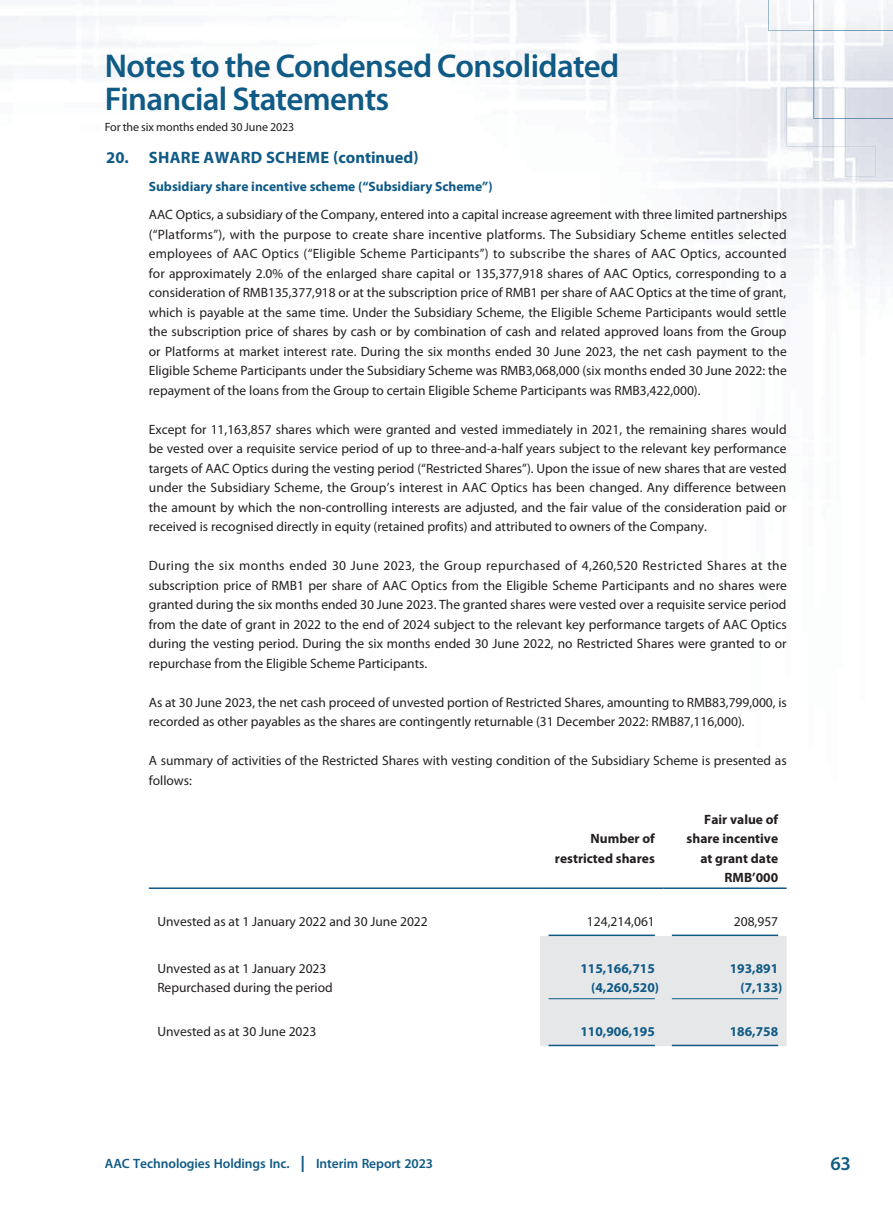
<style>
.page{position:relative;width:893px;height:1212px;background:#fff}
.page>*{position:absolute;margin:0;border:0;box-sizing:border-box;transform-origin:0 0}
.t1{font:600 33px/33px "Myriad Pro";letter-spacing:-.02em;color:#105a86}
.t2{font:600 19.5px "Myriad Pro";color:#105a86}
.t3{font:700 16.5px "Myriad Pro";letter-spacing:.02em;color:#105a86}
.t4{font:13.5px/19.5px "Myriad Pro";color:#231f20;text-align:justify}
.t5{font:700 13.5px "Myriad Pro";color:#105a86}
.t6{font:700 13.5px/19.5px "Myriad Pro";color:#231f20;text-align:right}
.t7{font:600 13.5px "Myriad Pro";letter-spacing:-.005em;color:#105a86}
.t8{font:12px "Myriad Pro";letter-spacing:-.01em;color:#231f20}
.s1{font-size:16.2px}
</style>
<div class="page">
<svg style="left:768px;top:0;width:125px;height:176px"></svg>
<div style="left:540px;top:936px;width:247px;height:110px;background:#e6e7e9"></div>
<hr style="left:149px;top:887px;width:391px;height:2px;background:#105a86">
<hr style="left:540px;top:887px;width:123px;height:2px;background:#105a86">
<hr style="left:663px;top:887px;width:124px;height:2px;background:#105a86">
<hr style="left:549px;top:934px;width:106px;height:2px;background:#105a86">
<hr style="left:672px;top:934px;width:106px;height:2px;background:#105a86">
<hr style="left:549px;top:998px;width:106px;height:1px;background:#105a86">
<hr style="left:672px;top:998px;width:106px;height:1px;background:#105a86">
<hr style="left:549px;top:1045px;width:106px;height:1px;background:#105a86">
<hr style="left:672px;top:1045px;width:106px;height:1px;background:#105a86">
<h1 class="t1" style="left:105px;top:48px;width:516px">Notes to the Condensed Consolidated<br>Financial Statements</h1>
<p class="t8" style="left:105px;top:120px;width:191px">For the six months ended 30 June 2023</p>
<p class="t3" style="left:106px;top:146px;width:314px">20. SHARE AWARD SCHEME (continued)</p>
<p class="t5" style="left:149px;top:178px;width:345px">Subsidiary share incentive scheme (“Subsidiary Scheme”)</p>
<p class="t4" style="left:149px;top:205px;width:640px">AAC Optics, a subsidiary of the Company, entered into a capital increase agreement with three limited partnerships (“Platforms”), with the purpose to create share incentive platforms. The Subsidiary Scheme entitles selected employees of AAC Optics (“Eligible Scheme Participants”) to subscribe the shares of AAC Optics, accounted for approximately 2.0% of the enlarged share capital or 135,377,918 shares of AAC Optics, corresponding to a consideration of RMB135,377,918 or at the subscription price of RMB1 per share of AAC Optics at the time of grant, which is payable at the same time. Under the Subsidiary Scheme, the Eligible Scheme Participants would settle the subscription price of shares by cash or by combination of cash and related approved loans from the Group or Platforms at market interest rate. During the six months ended 30 June 2023, the net cash payment to the Eligible Scheme Participants under the Subsidiary Scheme was RMB3,068,000 (six months ended 30 June 2022: the repayment of the loans from the Group to certain Eligible Scheme Participants was RMB3,422,000).</p>
<p class="t4" style="left:149px;top:419px;width:639px">Except for 11,163,857 shares which were granted and vested immediately in 2021, the remaining shares would be vested over a requisite service period of up to three-and-a-half years subject to the relevant key performance targets of AAC Optics during the vesting period (“Restricted Shares”). Upon the issue of new shares that are vested under the Subsidiary Scheme, the Group’s interest in AAC Optics has been changed. Any difference between the amount by which the non-controlling interests are adjusted, and the fair value of the consideration paid or received is recognised directly in equity (retained profits) and attributed to owners of the Company.</p>
<p class="t4" style="left:149px;top:556px;width:640px">During the six months ended 30 June 2023, the Group repurchased of 4,260,520 Restricted Shares at the subscription price of RMB1 per share of AAC Optics from the Eligible Scheme Participants and no shares were granted during the six months ended 30 June 2023. The granted shares were vested over a requisite service period from the date of grant in 2022 to the end of 2024 subject to the relevant key performance targets of AAC Optics during the vesting period. During the six months ended 30 June 2022, no Restricted Shares were granted to or repurchase from the Eligible Scheme Participants.</p>
<p class="t4" style="left:149px;top:692px;width:639px">As at 30 June 2023, the net cash proceed of unvested portion of Restricted Shares, amounting to RMB83,799,000, is recorded as other payables as the shares are contingently returnable (31 December 2022: RMB87,116,000).</p>
<p class="t4" style="left:149px;top:751px;width:639px">A summary of activities of the Restricted Shares with vesting condition of the Subsidiary Scheme is presented as follows:</p>
<p class="t6" style="left:704px;top:809px;width:75px">Fair value of</p>
<p class="t6" style="left:591px;top:828px;width:66px">Number of</p>
<p class="t6" style="left:687px;top:828px;width:93px">share incentive</p>
<p class="t6" style="left:555px;top:848px;width:101px">restricted shares</p>
<p class="t6" style="left:700px;top:848px;width:79px">at grant date<br>RMB’000</p>
<p class="t4" style="left:157px;top:911px;width:272px">Unvested as at 1 January 2022 and 30 June 2022</p>
<p class="t4" style="left:587px;top:911px;width:69px">124,214,061</p>
<p class="t4" style="left:734px;top:911px;width:46px">208,957</p>
<p class="t4" style="left:157px;top:958px;width:171px">Unvested as at 1 January 2023</p>
<p class="t5" style="left:580px;top:959px;width:76px">115,166,715</p>
<p class="t5" style="left:730px;top:959px;width:50px">193,891</p>
<p class="t4" style="left:157px;top:978px;width:177px">Repurchased during the period</p>
<p class="t5" style="left:591px;top:979px;width:69px">(4,260,520)</p>
<p class="t5" style="left:740px;top:979px;width:43px">(7,133)</p>
<p class="t4" style="left:157px;top:1021px;width:161px">Unvested as at 30 June 2023</p>
<p class="t5" style="left:580px;top:1022px;width:76px">110,906,195</p>
<p class="t5" style="left:730px;top:1022px;width:50px">186,758</p>
<p class="t7" style="left:105px;top:1155px;width:330px">AAC Technologies Holdings Inc. <span class="s1">|</span> Interim Report 2023</p>
<h2 class="t2" style="left:830px;top:1151px;width:22px">63</h2>
</div>
